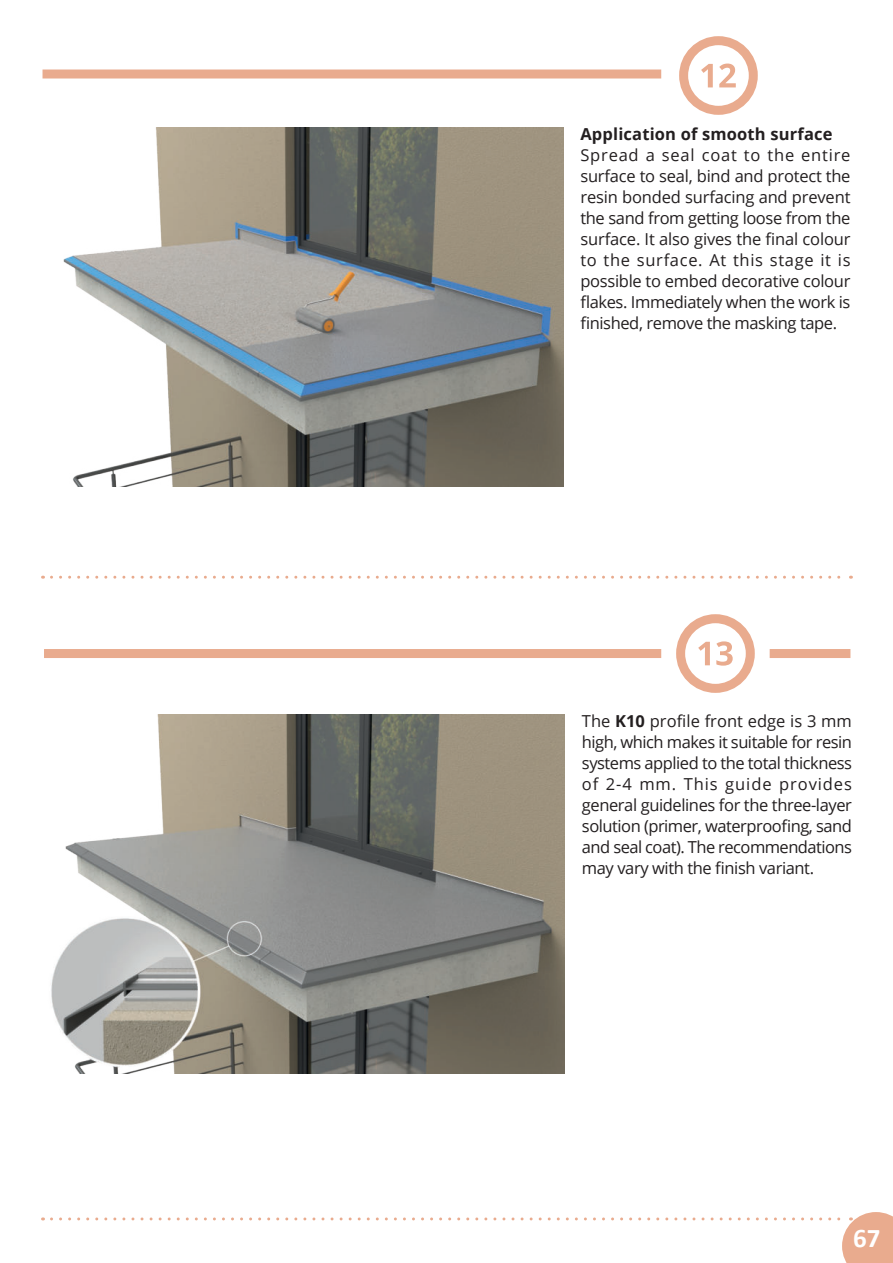
<style>
.page{position:relative;width:893px;height:1263px;background:#fff}
.page>*{position:absolute;margin:0;border:0;box-sizing:border-box;transform-origin:0 0}
.t1{font:700 27px "Calibri";color:#fff}
.t2{font:16.5px/21px "Open Sans";letter-spacing:-.025em;color:#231f20;text-align:justify}
.t3{font:700 16.5px "Open Sans";letter-spacing:.01em;color:#231f20}
.s1{font-weight:700}
</style>
<div class="page">
<img style="left:51px;top:714px;width:514px;height:360px">
<svg style="left:51px;top:576px;width:800px;height:3px"></svg>
<svg style="left:698px;top:641px;width:35px;height:25px"></svg>
<div style="left:676px;top:614px;width:79px;height:79px;border:9px solid #e9ab8e;border-radius:50%"></div>
<div style="left:44px;top:649px;width:617px;height:9px;background:#e9ab8e"></div>
<div style="left:770px;top:649px;width:80px;height:9px;background:#e9ab8e"></div>
<img style="left:63px;top:128px;width:500px;height:359px">
<div style="left:43px;top:69px;width:618px;height:9px;background:#e9ab8e"></div>
<div style="left:679px;top:36px;width:79px;height:79px;border:9px solid #e9ab8e;border-radius:50%"></div>
<svg style="left:701px;top:64px;width:35px;height:23px"></svg>
<svg style="left:51px;top:1212px;width:842px;height:51px"></svg>
<p class="t3" style="left:580px;top:127px;width:254px">Application of smooth surface</p>
<p class="t2" style="left:580px;top:146px;width:272px">Spread a seal coat to the entire surface to seal, bind and protect the resin bonded surfacing and prevent the sand from getting loose from the surface. It also gives the final colour to the surface. At this stage it is possible to embed decorative colour flakes. Immediately when the work is finished, remove the masking tape.</p>
<p class="t2" style="left:582px;top:712px;width:272px">The <span class="s1">K10</span> profile front edge is 3 mm high, which makes it suitable for resin systems applied to the total thickness of 2-4 mm. This guide provides general guidelines for the three-layer solution (primer, waterproofing, sand and seal coat). The recommendations may vary with the finish variant.</p>
<h1 class="t1" style="left:853px;top:1222px;width:29px">67</h1>
</div>
